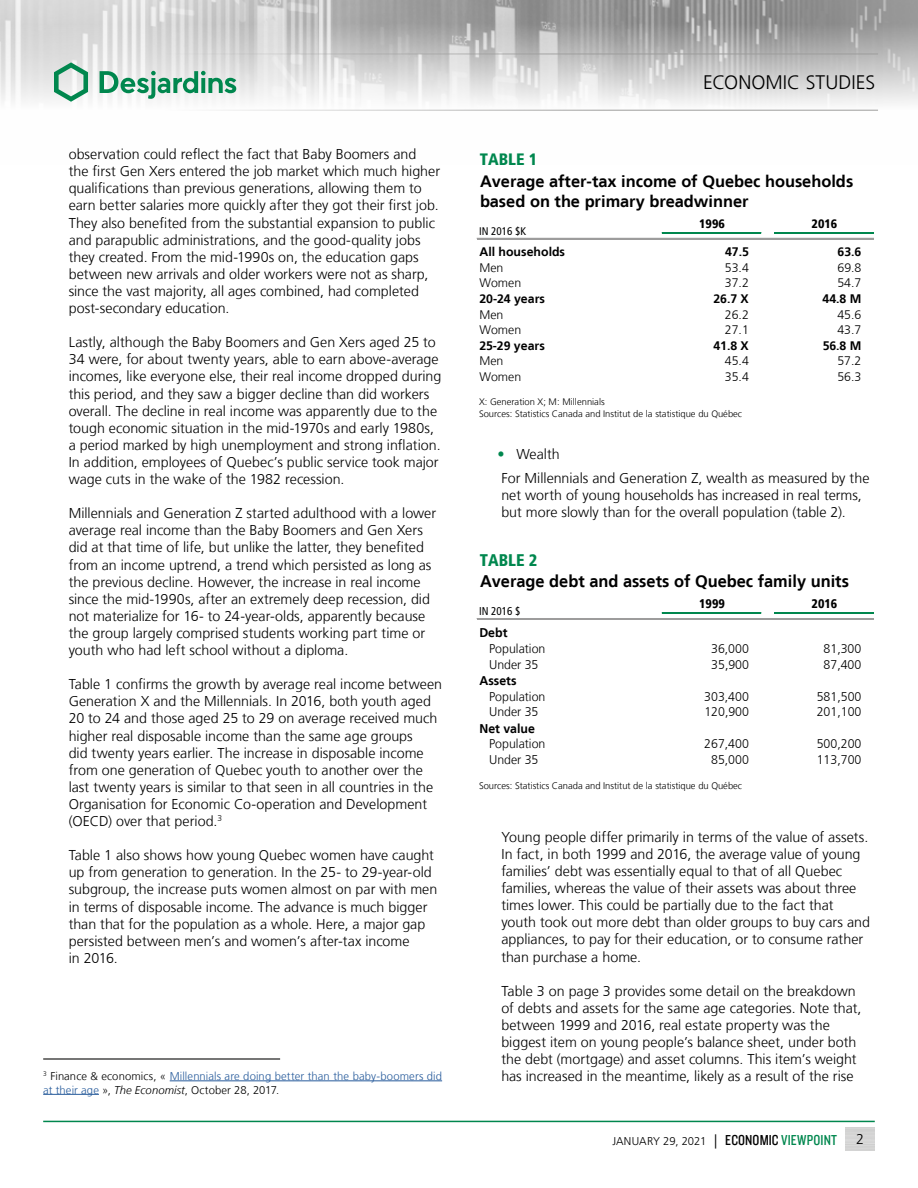
<style>
.page{position:relative;width:918px;height:1188px;background:#fff}
.page>*{position:absolute;margin:0;border:0;box-sizing:border-box;transform-origin:0 0}
.t1{font:300 19.5px "Frutiger LT";letter-spacing:.005em;color:#000}
.t2{font:italic 700 16.8px "Frutiger LT";color:#000}
.t3{font:900 condensed 16.8px "Frutiger LT";color:#00874e}
.t4{font:italic 700 16.35px/20.5px "Frutiger LT";color:#000}
.t5{font:900 condensed 16.35px "Frutiger LT";color:#00874e}
.t6{font:300 14.25px/17.1px "Frutiger LT";color:#000}
.t7{font:300 12.6px "Frutiger LT";color:#000}
.t8{font:italic 700 12.6px "Frutiger LT";color:#000}
.t9{font:900 condensed 12.6px "Frutiger LT";letter-spacing:.005em;color:#000}
.t10{font:300 12.3px "Frutiger LT";color:#000}
.t11{font:italic 700 12.3px "Frutiger LT";color:#000}
.t12{font:900 condensed 12.3px "Frutiger LT";letter-spacing:.005em;color:#000}
.t13{font:condensed 11.4px "Frutiger LT";color:#000}
.t14{font:300 11.25px/13.5px "Frutiger LT";letter-spacing:.01em;color:#275b9b}
.t15{font:300 11.25px "Frutiger LT";color:#000}
.t16{font:condensed 11.1px "Frutiger LT";color:#000}
.t17{font:300 9.6px "Frutiger LT";letter-spacing:-.005em;color:#000}
.t18{font:300 9.45px/12.1px "Frutiger LT";color:#000}
.s1{color:#000}
.s2{font-style:italic;color:#000}
.s3{color:#00874e}
.s4{font-size:14.25px}
.s5{font-family:"Knockout 29 Junior Ltweight";font-weight:400;font-size:15px}
.s6{font-family:"Knockout 29 Junior Ltweight";font-weight:400;font-size:15px;color:#00874e}
</style>
<div class="page">
<img style="left:0;top:0;width:918px;height:110px">
<hr style="left:0;top:54px;width:878px;height:1px;background:#9d9d9c">
<hr style="left:0;top:110px;width:878px;height:1px;background:#9d9d9c">
<svg style="left:54px;top:62px;width:34px;height:40px"></svg>
<svg style="left:100px;top:71px;width:136px;height:28px"></svg>
<hr style="left:43px;top:1121px;width:832px;height:1px;background:#00874e">
<hr style="left:662px;top:233px;width:99px;height:1px;background:#00874e">
<hr style="left:775px;top:233px;width:99px;height:1px;background:#00874e">
<hr style="left:477px;top:238px;width:397px;height:1px;background:#9d9c9c">
<hr style="left:43px;top:1058px;width:237px;height:2px;background:#4a4a49">
<hr style="left:170px;top:1081px;width:272px;height:1px;background:#275b9b">
<hr style="left:43px;top:1094px;width:56px;height:1px;background:#275b9b">
<hr style="left:662px;top:613px;width:99px;height:1px;background:#00874e">
<hr style="left:775px;top:613px;width:99px;height:1px;background:#00874e">
<hr style="left:477px;top:618px;width:397px;height:2px;background:#9d9c9c">
<p class="t6" style="left:69px;top:146px;width:373px">observation could reflect the fact that Baby Boomers and<br>the first Gen Xers entered the job market which much higher qualifications than previous generations, allowing them to earn better salaries more quickly after they got their first job.<br>They also benefited from the substantial expansion to public and parapublic administrations, and the good-quality jobs they created. From the mid-1990s on, the education gaps between new arrivals and older workers were not as sharp, since the vast majority, all ages combined, had completed post-secondary education.</p>
<p class="t6" style="left:69px;top:334px;width:374px">Lastly, although the Baby Boomers and Gen Xers aged 25 to 34 were, for about twenty years, able to earn above-average incomes, like everyone else, their real income dropped during this period, and they saw a bigger decline than did workers overall. The decline in real income was apparently due to the tough economic situation in the mid-1970s and early 1980s, a period marked by high unemployment and strong inflation.<br>In addition, employees of Quebec’s public service took major wage cuts in the wake of the 1982 recession.</p>
<p class="t6" style="left:69px;top:505px;width:369px">Millennials and Generation Z started adulthood with a lower average real income than the Baby Boomers and Gen Xers did at that time of life, but unlike the latter, they benefited from an income uptrend, a trend which persisted as long as the previous decline. However, the increase in real income since the mid-1990s, after an extremely deep recession, did not materialize for 16- to 24-year-olds, apparently because the group largely comprised students working part time or youth who had left school without a diploma.</p>
<p class="t6" style="left:69px;top:676px;width:375px">Table 1 confirms the growth by average real income between Generation X and the Millennials. In 2016, both youth aged 20 to 24 and those aged 25 to 29 on average received much higher real disposable income than the same age groups<br>did twenty years earlier. The increase in disposable income from one generation of Quebec youth to another over the last twenty years is similar to that seen in all countries in the Organisation for Economic Co-operation and Development (OECD) over that period.<sup>3</sup></p>
<p class="t6" style="left:69px;top:847px;width:370px">Table 1 also shows how young Quebec women have caught up from generation to generation. In the 25- to 29-year-old subgroup, the increase puts women almost on par with men in terms of disposable income. The advance is much bigger than that for the population as a whole. Here, a major gap persisted between men’s and women’s after-tax income<br>in 2016.</p>
<p class="t14" style="left:43px;top:1070px;width:400px"><sup>3</sup> <span class="s1">Finance &amp; economics, «</span> Millennials are doing better than the baby-boomers did at their age <span class="s1">»,</span> <span class="s2">The Economist</span><span class="s1">, October 28, 2017.</span></p>
<h1 class="t1" style="left:703px;top:72px;width:174px">ECONOMIC STUDIES</h1>
<p class="t5" style="left:480px;top:149px;width:59px">TABLE 1</p>
<p class="t4" style="left:480px;top:171px;width:375px">Average after-tax income of Quebec households based on the primary breadwinner</p>
<p class="t16" style="left:479px;top:225px;width:49px">IN 2016 $K</p>
<p class="t12" style="left:699px;top:216px;width:27px">1996</p>
<p class="t12" style="left:812px;top:216px;width:27px">2016</p>
<p class="t11" style="left:479px;top:245px;width:87px">All households</p>
<p class="t11" style="left:725px;top:245px;width:25px">47.5</p>
<p class="t11" style="left:838px;top:245px;width:25px">63.6</p>
<p class="t10" style="left:479px;top:261px;width:26px">Men</p>
<p class="t10" style="left:725px;top:261px;width:25px">53.4</p>
<p class="t10" style="left:838px;top:261px;width:25px">69.8</p>
<p class="t10" style="left:479px;top:276px;width:43px">Women</p>
<p class="t10" style="left:725px;top:276px;width:25px">37.2</p>
<p class="t10" style="left:837px;top:276px;width:25px">54.7</p>
<p class="t11" style="left:479px;top:292px;width:67px">20-24 years</p>
<p class="t11" style="left:713px;top:292px;width:37px">26.7 X</p>
<p class="t11" style="left:823px;top:292px;width:40px">44.8 M</p>
<p class="t10" style="left:479px;top:307px;width:26px">Men</p>
<p class="t10" style="left:725px;top:307px;width:25px">26.2</p>
<p class="t10" style="left:837px;top:307px;width:25px">45.6</p>
<p class="t10" style="left:479px;top:323px;width:43px">Women</p>
<p class="t10" style="left:725px;top:323px;width:25px">27.1</p>
<p class="t10" style="left:837px;top:323px;width:25px">43.7</p>
<p class="t11" style="left:479px;top:338px;width:67px">25-29 years</p>
<p class="t11" style="left:713px;top:338px;width:37px">41.8 X</p>
<p class="t11" style="left:823px;top:338px;width:40px">56.8 M</p>
<p class="t10" style="left:479px;top:354px;width:26px">Men</p>
<p class="t10" style="left:725px;top:354px;width:25px">45.4</p>
<p class="t10" style="left:837px;top:354px;width:25px">57.2</p>
<p class="t10" style="left:479px;top:370px;width:43px">Women</p>
<p class="t10" style="left:725px;top:370px;width:25px">35.4</p>
<p class="t10" style="left:837px;top:370px;width:25px">56.3</p>
<p class="t18" style="left:479px;top:396px;width:264px">X: Generation X; M: Millennials<br>Sources: Statistics Canada and Institut de la statistique du Québec</p>
<p class="t6" style="left:497px;top:442px;width:373px;line-height:23.9px"><span class="s3">•</span> Wealth<br>For Millennials and Generation Z, wealth as measured by the</p>
<p class="t6" style="left:501px;top:487px;width:362px">net worth of young households has increased in real terms, but more slowly than for the overall population (table 2).</p>
<p class="t3" style="left:480px;top:550px;width:59px">TABLE 2</p>
<p class="t2" style="left:480px;top:572px;width:371px">Average debt and assets of Quebec family units</p>
<p class="t13" style="left:479px;top:605px;width:43px">IN 2016 $</p>
<p class="t9" style="left:699px;top:596px;width:27px">1999</p>
<p class="t9" style="left:812px;top:596px;width:27px">2016</p>
<p class="t8" style="left:479px;top:625px;width:30px">Debt</p>
<p class="t7" style="left:489px;top:641px;width:58px">Population</p>
<p class="t7" style="left:711px;top:641px;width:39px">36,000</p>
<p class="t7" style="left:824px;top:641px;width:39px">81,300</p>
<p class="t7" style="left:489px;top:657px;width:51px">Under 35</p>
<p class="t7" style="left:711px;top:657px;width:39px">35,900</p>
<p class="t7" style="left:824px;top:657px;width:39px">87,400</p>
<p class="t8" style="left:479px;top:673px;width:39px">Assets</p>
<p class="t7" style="left:489px;top:689px;width:58px">Population</p>
<p class="t7" style="left:704px;top:689px;width:46px">303,400</p>
<p class="t7" style="left:817px;top:689px;width:46px">581,500</p>
<p class="t7" style="left:489px;top:705px;width:51px">Under 35</p>
<p class="t7" style="left:704px;top:705px;width:46px">120,900</p>
<p class="t7" style="left:817px;top:705px;width:46px">201,100</p>
<p class="t8" style="left:479px;top:721px;width:57px">Net value</p>
<p class="t7" style="left:489px;top:737px;width:58px">Population</p>
<p class="t7" style="left:704px;top:737px;width:46px">267,400</p>
<p class="t7" style="left:817px;top:737px;width:46px">500,200</p>
<p class="t7" style="left:489px;top:753px;width:51px">Under 35</p>
<p class="t7" style="left:711px;top:753px;width:39px">85,000</p>
<p class="t7" style="left:817px;top:753px;width:46px">113,700</p>
<p class="t17" style="left:479px;top:780px;width:264px">Sources: Statistics Canada and Institut de la statistique du Québec</p>
<p class="t6" style="left:501px;top:829px;width:370px">Young people differ primarily in terms of the value of assets.<br>In fact, in both 1999 and 2016, the average value of young families’ debt was essentially equal to that of all Quebec families, whereas the value of their assets was about three times lower. This could be partially due to the fact that youth took out more debt than older groups to buy cars and appliances, to pay for their education, or to consume rather than purchase a home.</p>
<p class="t6" style="left:501px;top:982px;width:362px">Table 3 on page 3 provides some detail on the breakdown of debts and assets for the same age categories. Note that, between 1999 and 2016, real estate property was the biggest item on young people’s balance sheet, under both the debt (mortgage) and asset columns. This item’s weight has increased in the meantime, likely as a result of the rise</p>
<p class="t15" style="left:612px;top:1135px;width:226px">JANUARY 29, 2021 <span class="s4">|</span> <span class="s5">ECONOMIC</span> <span class="s6">VIEWPOINT</span></p>
<p class="t6" style="left:856px;top:1131px;width:9px">2</p>
</div>
